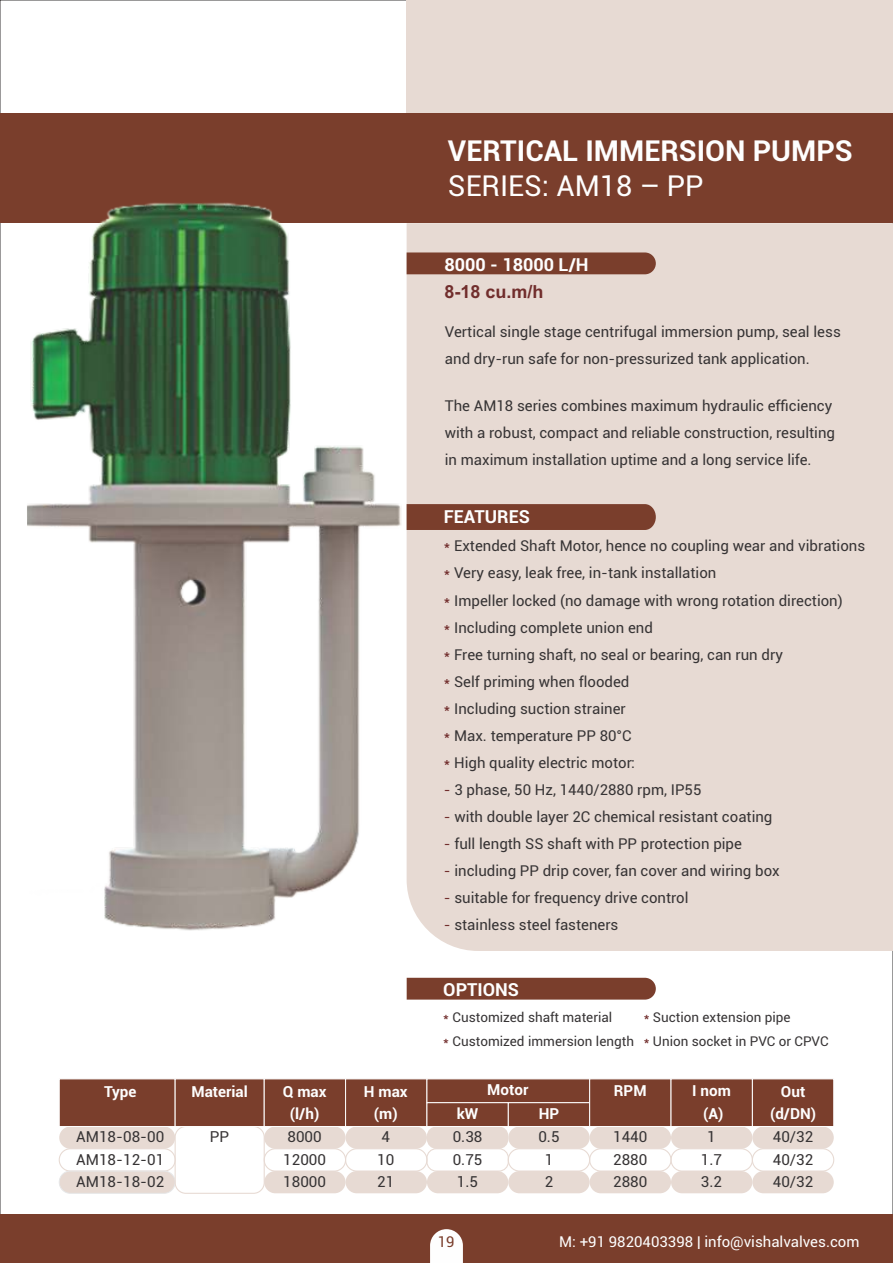
<style>
.page{position:relative;width:893px;height:1263px;background:#fff}
.page>*{position:absolute;margin:0;border:0;box-sizing:border-box;transform-origin:0 0}
.t1{font:700 28.95px "Roboto";color:#fefefe}
.t2{font:28.95px "Roboto";color:#fefefe}
.t3{font:700 18px "Roboto";color:#fefefe}
.t4{font:700 18px "Arial";color:#712d2c}
.t5{font:15.15px/22.6px "Roboto";color:#373435;text-align:justify}
.t6{font:700 15.15px/22.6px "Roboto";color:#fefefe;text-align:center}
.t7{font:15px/27px "Roboto";color:#373435}
.t8{font:15px "Roboto";color:#fefefe}
.t9{font:15px "Roboto";color:#7a3e2c}
.t10{font:13.5px/24.3px "Roboto";color:#373435}
.s1{color:#712d2c}
</style>
<div class="page">
<div style="left:407px;top:0;width:486px;height:114px;background:#e7dad3"></div>
<div style="left:0;top:114px;width:893px;height:109px;background:#7a3e2c"></div>
<div style="left:408px;top:223px;width:485px;height:728px;background:#e7dad3"></div>
<div style="left:408px;top:504px;width:248px;height:26px;background:#7a3e2c"></div>
<div style="left:408px;top:252px;width:248px;height:22px;background:#7a3e2c"></div>
<div style="left:59px;top:1126px;width:116px;height:23px;background:#e7dad3;border-radius:11px"></div>
<div style="left:59px;top:1148px;width:117px;height:23px;border:1px solid #e7dad3;border-radius:11px"></div>
<div style="left:59px;top:1171px;width:116px;height:22px;background:#e7dad3;border:1px solid #e6e7e8;border-radius:11px"></div>
<div style="left:175px;top:1126px;width:90px;height:68px;border:1px solid #e7dad3;border-radius:11px"></div>
<div style="left:264px;top:1126px;width:82px;height:23px;background:#e7dad3;border-radius:11px"></div>
<div style="left:264px;top:1148px;width:82px;height:23px;border:1px solid #e7dad3;border-radius:11px"></div>
<div style="left:264px;top:1171px;width:82px;height:22px;background:#e7dad3;border-radius:11px"></div>
<div style="left:346px;top:1126px;width:81px;height:23px;background:#e7dad3;border-radius:11px"></div>
<div style="left:345px;top:1148px;width:82px;height:23px;border:1px solid #e7dad3;border-radius:11px"></div>
<div style="left:346px;top:1171px;width:81px;height:22px;background:#e7dad3;border-radius:11px"></div>
<div style="left:427px;top:1126px;width:81px;height:23px;background:#e7dad3;border-radius:9px"></div>
<div style="left:426px;top:1148px;width:83px;height:23px;border:1px solid #e7dad3;border-radius:9px"></div>
<div style="left:427px;top:1171px;width:81px;height:22px;background:#e7dad3;border-radius:11px"></div>
<div style="left:508px;top:1126px;width:82px;height:23px;background:#e7dad3;border-radius:11px"></div>
<div style="left:508px;top:1148px;width:82px;height:23px;border:1px solid #e7dad3;border-radius:11px"></div>
<div style="left:508px;top:1171px;width:82px;height:22px;background:#e7dad3;border-radius:11px"></div>
<div style="left:590px;top:1126px;width:81px;height:23px;background:#e7dad3;border-radius:11px"></div>
<div style="left:589px;top:1148px;width:83px;height:23px;border:1px solid #e7dad3;border-radius:11px"></div>
<div style="left:590px;top:1171px;width:81px;height:22px;background:#e7dad3;border-radius:11px"></div>
<div style="left:671px;top:1126px;width:81px;height:23px;background:#e7dad3;border-radius:11px"></div>
<div style="left:670px;top:1148px;width:83px;height:23px;border:1px solid #e7dad3;border-radius:11px"></div>
<div style="left:671px;top:1171px;width:81px;height:22px;background:#e7dad3;border-radius:11px"></div>
<div style="left:752px;top:1126px;width:82px;height:23px;background:#e7dad3;border-radius:11px"></div>
<div style="left:752px;top:1148px;width:82px;height:23px;border:1px solid #e7dad3;border-radius:11px"></div>
<div style="left:752px;top:1171px;width:82px;height:22px;background:#e7dad3;border-radius:11px"></div>
<svg style="left:59px;top:1079px;width:775px;height:48px;background:#804736"></svg>
<div style="left:407px;top:978px;width:249px;height:21px;background:#7a3e2c"></div>
<div style="left:0;top:1214px;width:893px;height:49px;background:#7a3e2c"></div>
<img style="left:27px;top:202px;width:381px;height:729px">
<svg style="left:430px;top:1229px;width:33px;height:34px"></svg>
<p class="t6" style="left:104px;top:1081px;width:34px">Type</p>
<p class="t5" style="left:76px;top:1127px;width:90px">AM18-08-00<br>AM18-12-01<br>AM18-18-02</p>
<p class="t6" style="left:191px;top:1081px;width:58px">Material</p>
<p class="t5" style="left:210px;top:1127px;width:21px">PP</p>
<p class="t6" style="left:283px;top:1081px;width:45px">Q max (l/h)</p>
<p class="t5" style="left:283px;top:1127px;width:44px;text-align:left">8000<br>12000<br>18000</p>
<p class="t6" style="left:364px;top:1081px;width:45px">H max (m)</p>
<p class="t5" style="left:377px;top:1127px;width:19px;text-align:left">4<br>10<br>21</p>
<h1 class="t1" style="left:448px;top:140px;width:406px">VERTICAL IMMERSION PUMPS</h1>
<h1 class="t2" style="left:448px;top:174px;width:257px">SERIES: AM18 – PP</h1>
<p class="t3" style="left:444px;top:257px;width:146px">8000 - 18000 L/H</p>
<p class="t4" style="left:444px;top:284px;width:101px">8-18 cu.m/h</p>
<p class="t7" style="left:445px;top:320px;width:397px">Vertical single stage centrifugal immersion pump, seal less and dry-run safe for non-pressurized tank application.</p>
<p class="t7" style="left:445px;top:394px;width:392px">The AM18 series combines maximum hydraulic efficiency with a robust, compact and reliable construction, resulting in maximum installation uptime and a long service life.</p>
<p class="t3" style="left:444px;top:510px;width:87px">FEATURES</p>
<p class="t7" style="left:444px;top:534px;width:423px"><span class="s1">*</span> Extended Shaft Motor, hence no coupling wear and vibrations <span class="s1">*</span> Very easy, leak free, in-tank installation<br><span class="s1">*</span> Impeller locked (no damage with wrong rotation direction)<br><span class="s1">*</span> Including complete union end<br><span class="s1">*</span> Free turning shaft, no seal or bearing, can run dry<br><span class="s1">*</span> Self priming when flooded<br><span class="s1">*</span> Including suction strainer<br><span class="s1">*</span> Max. temperature PP 80°C<br><span class="s1">*</span> High quality electric motor:</p>
<p class="t7" style="left:444px;top:777px;width:259px"><span class="s1">-</span> 3 phase, 50 Hz, 1440/2880 rpm, IP55</p>
<p class="t7" style="left:444px;top:804px;width:330px"><span class="s1">-</span> with double layer 2C chemical resistant coating</p>
<p class="t7" style="left:444px;top:831px;width:300px"><span class="s1">-</span> full length SS shaft with PP protection pipe</p>
<p class="t7" style="left:444px;top:858px;width:337px"><span class="s1">-</span> including PP drip cover, fan cover and wiring box</p>
<p class="t7" style="left:444px;top:885px;width:246px"><span class="s1">-</span> suitable for frequency drive control</p>
<p class="t7" style="left:444px;top:912px;width:176px"><span class="s1">-</span> stainless steel fasteners</p>
<p class="t3" style="left:443px;top:982px;width:77px">OPTIONS</p>
<p class="t10" style="left:443px;top:1006px;width:192px"><span class="s1">*</span> Customized shaft material<br><span class="s1">*</span> Customized immersion length</p>
<p class="t10" style="left:644px;top:1006px;width:186px"><span class="s1">*</span> Suction extension pipe<br><span class="s1">*</span> Union socket in PVC or CPVC</p>
<p class="t6" style="left:487px;top:1079px;width:43px">Motor</p>
<p class="t6" style="left:614px;top:1081px;width:34px">RPM</p>
<p class="t5" style="left:613px;top:1127px;width:36px">1440<br>2880<br>2880</p>
<p class="t6" style="left:457px;top:1104px;width:23px">kW</p>
<p class="t5" style="left:453px;top:1127px;width:31px">0.38<br>0.75<br>1.5</p>
<p class="t6" style="left:539px;top:1104px;width:22px">HP</p>
<p class="t5" style="left:538px;top:1127px;width:23px;text-align:center">0.5<br>1<br>2</p>
<p class="t6" style="left:692px;top:1081px;width:40px">I nom (A)</p>
<p class="t5" style="left:701px;top:1127px;width:23px;text-align:center">1<br>1.7<br>3.2</p>
<p class="t6" style="left:770px;top:1081px;width:48px">Out (d/DN)</p>
<p class="t5" style="left:773px;top:1127px;width:42px">40/32<br>40/32<br>40/32</p>
<p class="t9" style="left:438px;top:1236px;width:18px">19</p>
<p class="t8" style="left:559px;top:1236px;width:302px">M: +91 9820403398 | info@vishalvalves.com</p>
</div>
